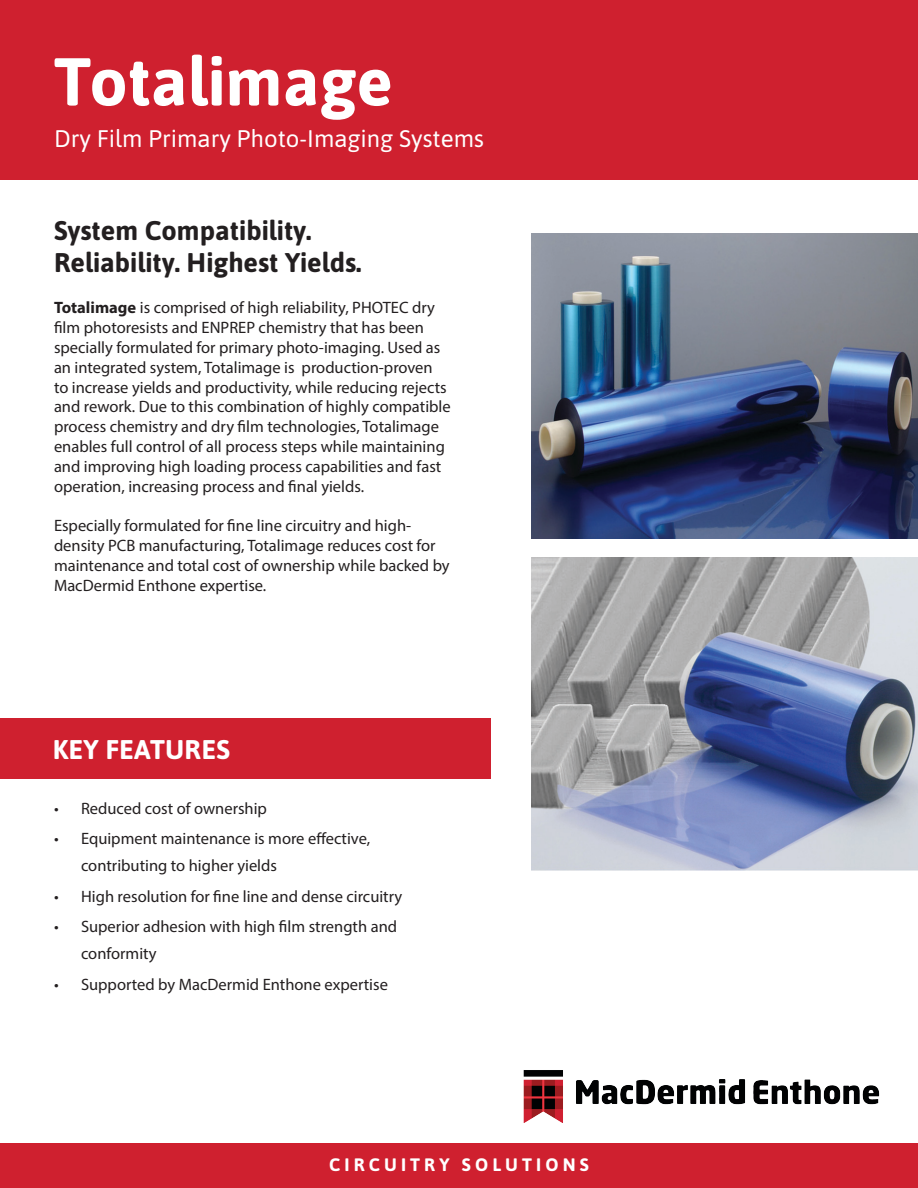
<style>
.page{position:relative;width:918px;height:1188px;background:#fff}
.page>*{position:absolute;margin:0;border:0;box-sizing:border-box;transform-origin:0 0}
.t1{font:700 67.5px "Asap";color:#fff}
.t2{font:700 27px "Asap";color:#231f20}
.t3{font:700 27px "Asap";letter-spacing:.01em;color:#fff}
.t4{font:24px "Asap";color:#fff}
.t5{font:700 18px "Asap";letter-spacing:.23em;color:#fff}
.t6{font:16.5px/19.8px "Myriad Pro";color:#231f20}
.s1{font-weight:700}
</style>
<div class="page">
<div style="left:0;top:0;width:918px;height:180px;background:#cf202f"></div>
<img style="left:531px;top:234px;width:387px;height:305px">
<div style="left:0;top:718px;width:490px;height:60px;background:#cf202f"></div>
<div style="left:0;top:1143px;width:918px;height:45px;background:#cf202f"></div>
<img style="left:523px;top:1070px;width:357px;height:52px">
<img style="left:531px;top:557px;width:387px;height:313px">
<p class="t1" style="left:54px;top:34px;width:340px">Totalimage</p>
<p class="t4" style="left:54px;top:122px;width:432px">Dry Film Primary Photo-Imaging Systems</p>
<p class="t2" style="left:54px;top:211px;width:259px">System Compatibility.</p>
<p class="t2" style="left:54px;top:244px;width:309px">Reliability. Highest Yields.</p>
<p class="t6" style="left:54px;top:298px;width:398px"><span class="s1">Totalimage</span> is comprised of high reliability, PHOTEC dry film photoresists and ENPREP chemistry that has been specially formulated for primary photo-imaging. Used as an integrated system, Totalimage is production-proven to increase yields and productivity, while reducing rejects and rework. Due to this combination of highly compatible process chemistry and dry film technologies, Totalimage enables full control of all process steps while maintaining and improving high loading process capabilities and fast operation, increasing process and final yields.</p>
<p class="t6" style="left:54px;top:516px;width:397px">Especially formulated for fine line circuitry and high&shy;density PCB manufacturing, Totalimage reduces cost for maintenance and total cost of ownership while backed by MacDermid Enthone expertise.</p>
<p class="t3" style="left:53px;top:731px;width:179px">KEY FEATURES</p>
<p class="t6" style="left:54px;top:798px;width:215px">• Reduced cost of ownership</p>
<p class="t6" style="left:81px;top:825px;width:291px;line-height:27px;text-indent:-27px">• Equipment maintenance is more effective, contributing to higher yields</p>
<p class="t6" style="left:54px;top:886px;width:350px">• High resolution for fine line and dense circuitry</p>
<p class="t6" style="left:81px;top:913px;width:318px;line-height:27px;text-indent:-27px">• Superior adhesion with high film strength and conformity</p>
<p class="t6" style="left:54px;top:974px;width:335px">• Supported by MacDermid Enthone expertise</p>
<p class="t5" style="left:329px;top:1152px;width:261px">CIRCUITRY SOLUTIONS</p>
</div>
